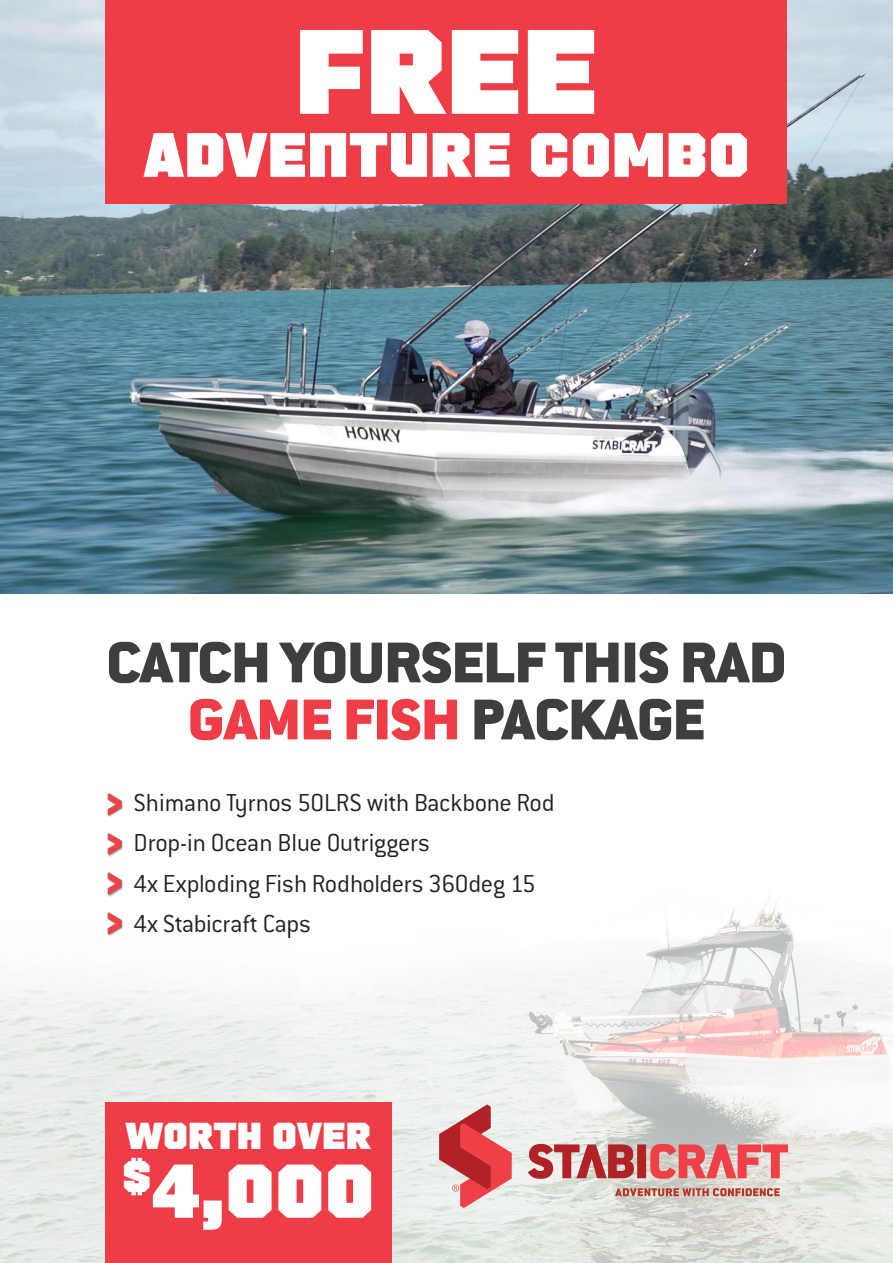
<style>
.page{position:relative;width:893px;height:1263px;background:#fff}
.page>*{position:absolute;margin:0;border:0;box-sizing:border-box;transform-origin:0 0}
.t1{font:600 119.7px "CWM";color:#fff}
.t2{font:600 76.05px "CWM";color:#fff}
.t3{font:900 63px/57px "Conduit ITC Pro";color:#3e3e3f;text-align:center}
.t4{font:600 62.55px "CWM";color:#fff}
.t5{font:600 37.5px "CWM";color:#fff}
.t6{font:300 27px/40.5px "Conduit ITC Std";letter-spacing:-.015em;color:#231f20}
.s1{color:#ee3d46}
</style>
<div class="page">
<img style="left:0;top:896px;width:893px;height:367px">
<div style="left:105px;top:1103px;width:287px;height:160px;background:#ee3d46"></div>
<img style="left:0;top:0;width:893px;height:593px">
<div style="left:105px;top:0;width:682px;height:204px;background:#ee3d46"></div>
<div style="left:108px;top:793px;width:15px;height:24px;background:#231f20;opacity:.45"></div>
<img style="left:107px;top:793px;width:15px;height:23px">
<div style="left:108px;top:833px;width:15px;height:24px;background:#231f20;opacity:.45"></div>
<img style="left:107px;top:833px;width:15px;height:23px">
<div style="left:108px;top:873px;width:15px;height:23px;background:#231f20;opacity:.45"></div>
<img style="left:107px;top:872px;width:15px;height:24px">
<div style="left:108px;top:913px;width:15px;height:23px;background:#231f20;opacity:.45"></div>
<img style="left:105px;top:912px;width:17px;height:24px">
<svg style="left:615px;top:1188px;width:165px;height:8px"></svg>
<svg style="left:528px;top:1144px;width:260px;height:35px;background:#d57a7b"></svg>
<svg style="left:439px;top:1104px;width:72px;height:104px;background:#dc8486"></svg>
<h1 class="t1" style="left:295px;top:0;width:305px">FREE</h1>
<h3 class="t4" style="left:143px;top:117px;width:608px">ADVENTURE COMBO</h3>
<h3 class="t3" style="left:107px;top:633px;width:681px">CATCH YOURSELF THIS RAD<br><span class="s1">GAME FISH</span> PACKAGE</h3>
<p class="t6" style="left:134px;top:781px;width:423px">Shimano Tyrnos 50LRS with Backbone Rod<br>Drop-in Ocean Blue Outriggers<br>4x Exploding Fish Rodholders 360deg 15<br>4x Stabicraft Caps</p>
<h3 class="t5" style="left:126px;top:1113px;width:247px">WORTH OVER</h3>
<h2 class="t2" style="left:122px;top:1145px;width:254px"><sup>$</sup>4,000</h2>
</div>
